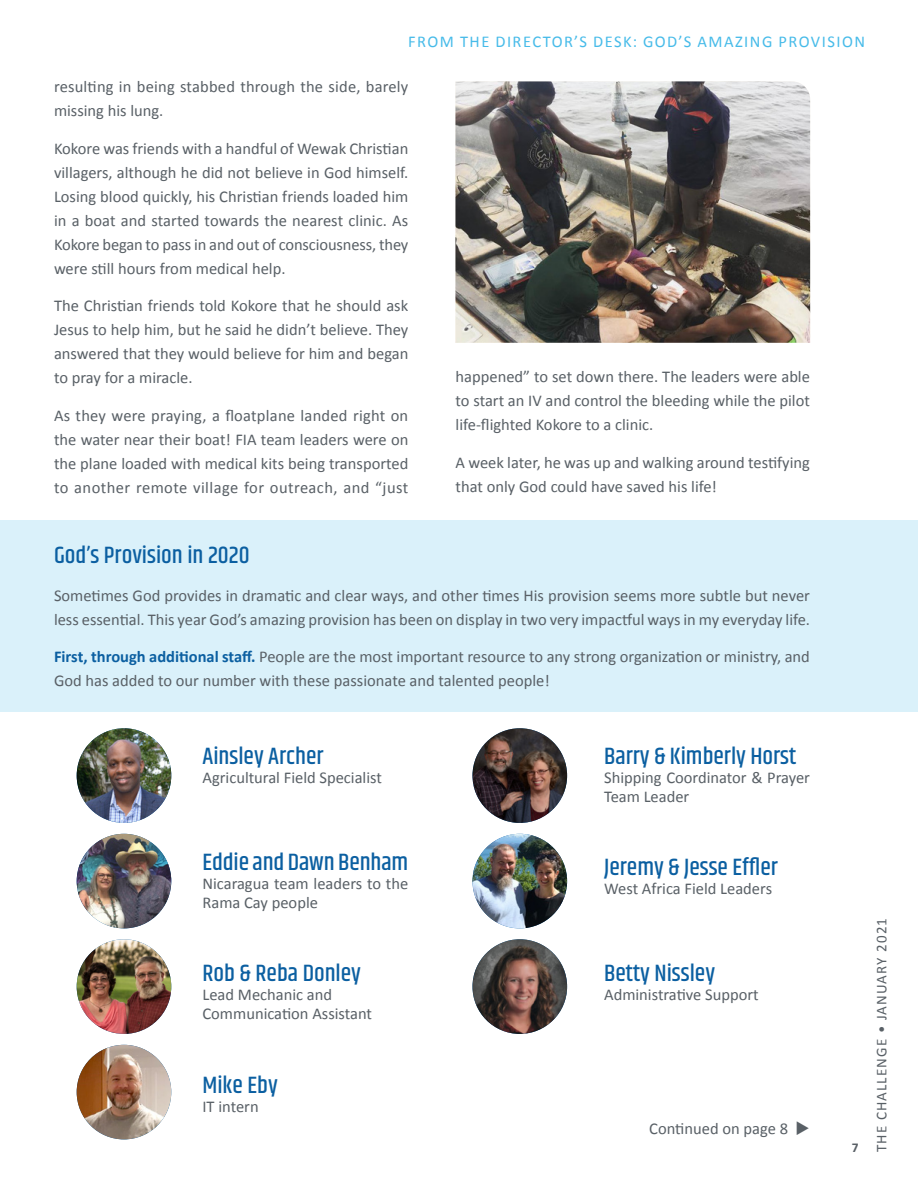
<style>
.page{position:relative;width:918px;height:1188px;background:#fff}
.page>*{position:absolute;margin:0;border:0;box-sizing:border-box;transform-origin:0 0}
.t1{font:500 24px "Khand";color:#0b5fa1}
.t2{font:16.5px/24px "Calibri";color:#596066}
.t3{font:16.5px "Calibri";letter-spacing:.09em;color:#47bbe9}
.t4{font:15px "Calibri";letter-spacing:.075em;color:#596066}
.t5{font:700 13.5px "Calibri";color:#596066}
.s1{font-weight:700;color:#0b5fa1}
</style>
<div class="page">
<div style="left:0;top:521px;width:918px;height:191px;background:#daf1fa"></div>
<hr style="left:0;top:326px;width:1px;height:80px;background:#000">
<img style="left:455px;top:81px;width:355px;height:262px">
<img style="left:77px;top:728px;width:94px;height:95px;border-radius:47px">
<img style="left:77px;top:834px;width:94px;height:94px;border-radius:47px">
<img style="left:77px;top:939px;width:94px;height:95px;border-radius:47px">
<img style="left:77px;top:1045px;width:94px;height:94px;border-radius:47px">
<img style="left:472px;top:728px;width:95px;height:95px;border-radius:47px">
<img style="left:472px;top:834px;width:95px;height:94px;border-radius:47px">
<img style="left:472px;top:939px;width:95px;height:95px;border-radius:47px">
<p class="t3" style="left:408px;top:30px;width:458px">FROM THE DIRECTOR’S DESK: GOD’S AMAZING PROVISION</p>
<p class="t2" style="left:54px;top:74px;width:356px">resulting in being stabbed through the side, barely missing his lung.</p>
<p class="t2" style="left:54px;top:136px;width:356px;text-align:justify">Kokore was friends with a handful of Wewak Christian villagers, although he did not believe in God himself.<br>Losing blood quickly, his Christian friends loaded him in a boat and started towards the nearest clinic. As Kokore began to pass in and out of consciousness, they were still hours from medical help.</p>
<p class="t2" style="left:54px;top:293px;width:356px;text-align:justify">The Christian friends told Kokore that he should ask Jesus to help him, but he said he didn’t believe. They answered that they would believe for him and began to pray for a miracle.</p>
<p class="t2" style="left:54px;top:403px;width:356px;text-align:justify">As they were praying, a floatplane landed right on the water near their boat! FIA team leaders were on the plane loaded with medical kits being transported to another remote village for outreach, and “just</p>
<p class="t2" style="left:456px;top:364px;width:356px;text-align:justify">happened” to set down there. The leaders were able to start an IV and control the bleeding while the pilot life-flighted Kokore to a clinic.</p>
<p class="t2" style="left:456px;top:450px;width:356px">A week later, he was up and walking around testifying that only God could have saved his life!</p>
<h1 class="t1" style="left:54px;top:540px;width:197px">God’s Provision in 2020</h1>
<p class="t2" style="left:54px;top:583px;width:758px">Sometimes God provides in dramatic and clear ways, and other times His provision seems more subtle but never less essential. This year God’s amazing provision has been on display in two very impactful ways in my everyday life.</p>
<p class="t2" style="left:54px;top:644px;width:757px"><span class="s1">First, through additional staff.</span> People are the most important resource to any strong organization or ministry, and<br>God has added to our number with these passionate and talented people!</p>
<h1 class="t1" style="left:202px;top:741px;width:123px">Ainsley Archer</h1>
<p class="t2" style="left:202px;top:765px;width:181px">Agricultural Field Specialist</p>
<h1 class="t1" style="left:202px;top:847px;width:207px">Eddie and Dawn Benham</h1>
<p class="t2" style="left:202px;top:874px;width:207px;line-height:18.9px">Nicaragua team leaders to the<br>Rama Cay people</p>
<h1 class="t1" style="left:202px;top:959px;width:160px">Rob &amp; Reba Donley</h1>
<p class="t2" style="left:202px;top:985px;width:171px;line-height:19px">Lead Mechanic and<br>Communication Assistant</p>
<h1 class="t1" style="left:202px;top:1070px;width:77px">Mike Eby</h1>
<p class="t2" style="left:202px;top:1094px;width:58px">IT intern</p>
<h1 class="t1" style="left:604px;top:741px;width:194px">Barry &amp; Kimberly Horst</h1>
<p class="t2" style="left:604px;top:768px;width:207px;line-height:18.9px">Shipping Coordinator &amp; Prayer<br>Team Leader</p>
<h1 class="t1" style="left:604px;top:853px;width:175px">Jeremy &amp; Jesse Effler</h1>
<p class="t2" style="left:604px;top:876px;width:170px">West Africa Field Leaders</p>
<h1 class="t1" style="left:604px;top:959px;width:112px">Betty Nissley</h1>
<p class="t2" style="left:604px;top:983px;width:156px">Administrative Support</p>
<p class="t2" style="left:649px;top:1116px;width:162px">Continued on page 8 ◆</p>
<p class="t5" style="left:852px;top:1138px;width:8px">7</p>
<p class="t4" style="left:871px;top:1152px;width:236px;rotate:-90deg">THE CHALLENGE • JANUARY 2021</p>
</div>
